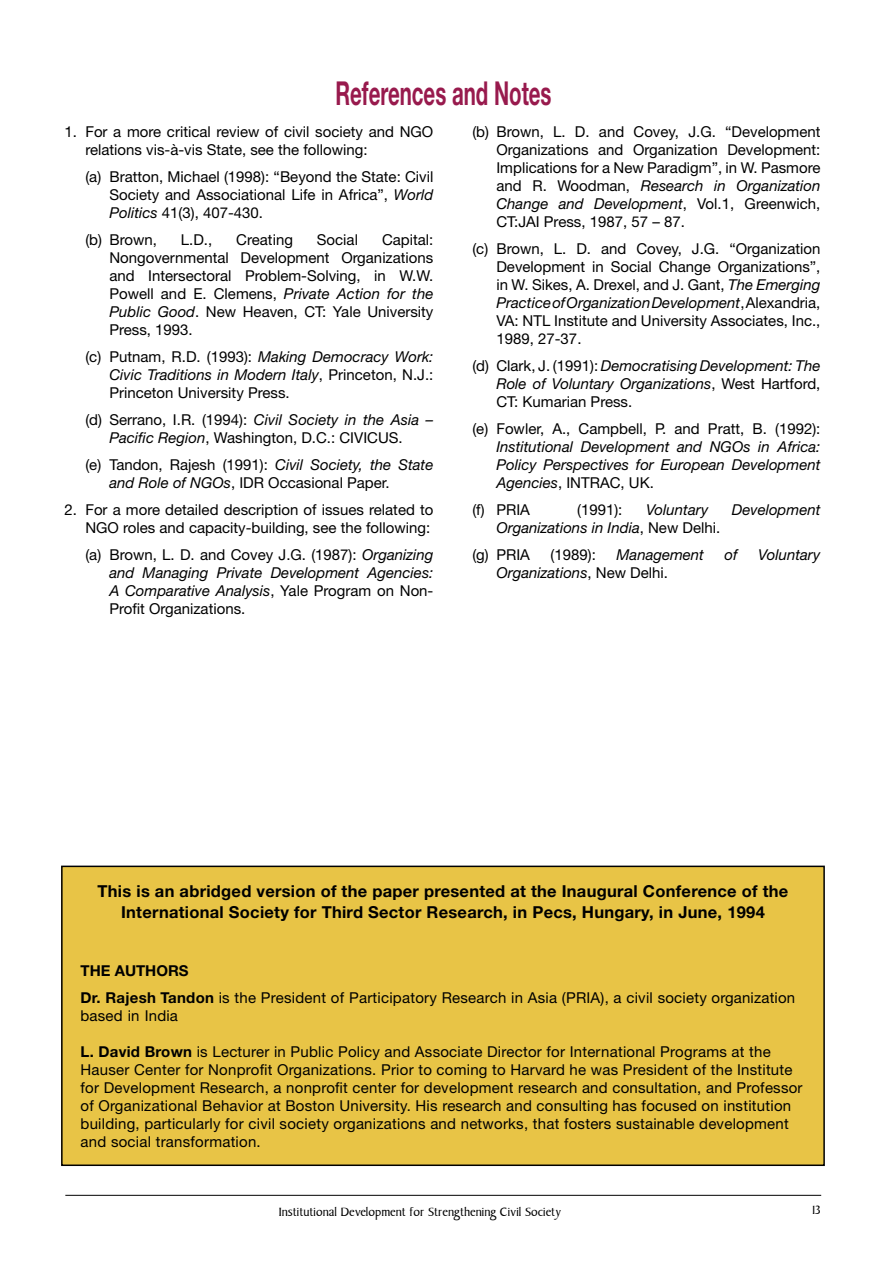
<style>
.page{position:relative;width:893px;height:1263px;background:#fff}
.page>*{position:absolute;margin:0;border:0;box-sizing:border-box;transform-origin:0 0}
.t1{font:700 33px "Helvetica Neue LT Std";color:#981a4d;scale:.62 1}
.t2{font:700 16.5px/21px "Helvetica Neue LT Std";letter-spacing:.015em;color:#000;text-align:center}
.t3{font:15px/18px "Helvetica Neue LT Std";color:#000;text-align:justify}
.t4{font:italic 15px/18px "Helvetica Neue LT Std";color:#000;text-align:justify}
.t5{font:12px "Baker Signet";color:#000}
.s1{font-style:italic}
.s2{font-style:normal}
.s3{font-weight:700}
</style>
<div class="page">
<hr style="left:65px;top:1195px;width:756px;height:1px;background:#000">
<div style="left:62px;top:866px;width:762px;height:299px;background:#e8c446"></div>
<div style="left:61px;top:866px;width:764px;height:300px;border:2px solid #000"></div>
<h1 class="t1" style="left:335px;top:72px;width:350px">References and Notes</h1>
<p class="t3" style="left:85px;top:122px;width:349px;text-indent:-21px">1. For a more critical review of civil society and NGO relations vis-à-vis State, see the following:</p>
<p class="t3" style="left:109px;top:167px;width:326px;text-indent:-24px">(a) Bratton, Michael (1998): “Beyond the State: Civil Society and Associational Life in Africa”, <span class="s1">World Politics</span> 41(3), 407-430.</p>
<p class="t3" style="left:85px;top:230px;width:73px">(b) Brown,</p>
<p class="t3" style="left:181px;top:230px;width:33px">L.D.,</p>
<p class="t3" style="left:236px;top:230px;width:58px">Creating</p>
<p class="t3" style="left:317px;top:230px;width:43px">Social</p>
<p class="t3" style="left:109px;top:230px;width:326px;text-indent:273px">Capital:<br>Nongovernmental Development Organizations and Intersectoral Problem-Solving, in W.W.<br>Powell and E. Clemens, <span class="s1">Private Action for the Public Good</span>. New Heaven, CT: Yale University Press, 1993.</p>
<p class="t3" style="left:109px;top:347px;width:325px;text-indent:-24px">(c) Putnam, R.D. (1993): <span class="s1">Making Democracy Work:<br>Civic Traditions in Modern Italy</span>, Princeton, N.J.:<br>Princeton University Press.</p>
<p class="t3" style="left:85px;top:410px;width:350px;text-align:center">(d) Serrano, I.R. (1994): <span class="s1">Civil Society in the Asia –<br>Pacific Region</span>, Washington, D.C.: CIVICUS.</p>
<p class="t3" style="left:109px;top:455px;width:325px;text-indent:-24px">(e) Tandon, Rajesh (1991): <span class="s1">Civil Society, the State and Role of NGOs</span>, IDR Occasional Paper.</p>
<p class="t3" style="left:64px;top:500px;width:371px;text-align:right">2. For a more detailed description of issues related to<br>NGO roles and capacity-building, see the following:</p>
<p class="t3" style="left:109px;top:545px;width:326px;text-indent:-24px">(a) Brown, L. D. and Covey J.G. (1987): <span class="s1">Organizing and Managing Private Development Agencies:<br>A Comparative Analysis</span>, Yale Program on Non-Profit Organizations.</p>
<p class="t3" style="left:496px;top:122px;width:326px;text-indent:-24px">(b) Brown, L. D. and Covey, J.G. “Development Organizations and Organization Development:<br>Implications for a New Paradigm”, in W. Pasmore and R. Woodman, <span class="s1">Research in Organization Change and Development</span>, Vol.1, Greenwich, CT:JAI Press, 1987, 57 – 87.</p>
<p class="t3" style="left:496px;top:239px;width:326px;text-indent:-24px">(c) Brown, L. D. and Covey, J.G. “Organization Development in Social Change Organizations”, in W. Sikes, A. Drexel, and J. Gant, <span class="s1">The Emerging Practice of Organization Development</span>, Alexandria, VA: NTL Institute and University Associates, Inc., 1989, 27-37.</p>
<p class="t4" style="left:496px;top:356px;width:326px;text-indent:-24px"><span class="s2">(d) Clark, J. (1991):</span> Democratising Development: The Role of Voluntary Organizations<span class="s2">, West Hartford, CT: Kumarian Press.</span></p>
<p class="t3" style="left:472px;top:419px;width:350px">(e) Fowler, A., Campbell, P. and Pratt, B. (1992):</p>
<p class="t4" style="left:496px;top:437px;width:326px">Institutional Development and NGOs in Africa:<br>Policy Perspectives for European Development Agencies<span class="s2">, INTRAC, UK.</span></p>
<p class="t3" style="left:472px;top:500px;width:59px">(f) PRIA</p>
<p class="t3" style="left:577px;top:500px;width:47px">(1991):</p>
<p class="t4" style="left:646px;top:500px;width:64px">Voluntary</p>
<p class="t4" style="left:732px;top:500px;width:90px">Development</p>
<p class="t4" style="left:472px;top:513px;width:249px;line-height:27px;text-indent:24px">Organizations in India<span class="s2">, New Delhi. (g) PRIA</span></p>
<p class="t3" style="left:551px;top:545px;width:47px">(1989):</p>
<p class="t4" style="left:616px;top:545px;width:89px">Management</p>
<p class="t4" style="left:725px;top:545px;width:15px">of</p>
<p class="t4" style="left:758px;top:545px;width:64px">Voluntary</p>
<p class="t4" style="left:496px;top:563px;width:173px">Organizations<span class="s2">, New Delhi.</span></p>
<p class="t2" style="left:98px;top:880px;width:692px">This is an abridged version of the paper presented at the Inaugural Conference of the<br>International Society for Third Sector Research, in Pecs, Hungary, in June, 1994</p>
<p class="t3" style="left:81px;top:956px;width:716px;line-height:27px"><span class="s3">THE AUTHORS<br>Dr. Rajesh Tandon</span> is the President of Participatory Research in Asia (PRIA), a civil society organization</p>
<p class="t3" style="left:81px;top:1006px;width:99px">based in India</p>
<p class="t3" style="left:81px;top:1042px;width:723px;text-align:left"><span class="s3">L. David Brown</span> is Lecturer in Public Policy and Associate Director for International Programs at the Hauser Center for Nonprofit Organizations. Prior to coming to Harvard he was President of the Institute for Development Research, a nonprofit center for development research and consultation, and Professor of Organizational Behavior at Boston University. His research and consulting has focused on institution building, particularly for civil society organizations and networks, that fosters sustainable development and social transformation.</p>
<p class="t5" style="left:279px;top:1205px;width:284px">Institutional Development for Strengthening Civil Society</p>
<p class="t5" style="left:812px;top:1203px;width:10px">13</p>
</div>
